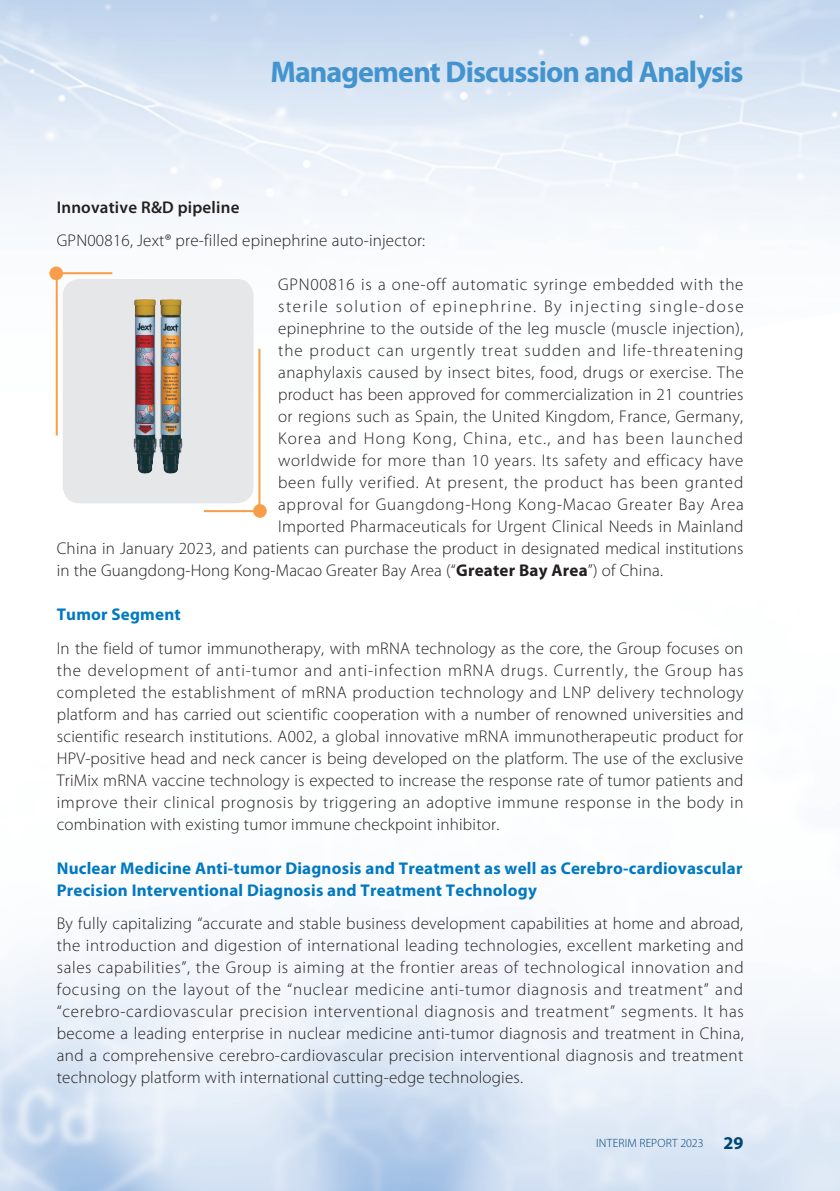
<style>
.page{position:relative;width:840px;height:1191px;background:#fff}
.page>*{position:absolute;margin:0;border:0;box-sizing:border-box;transform-origin:0 0}
.t1{font:700 30px "Myriad Pro";letter-spacing:-.03em;color:#4393cf}
._00_txt{font:300 17px/22px "Myriad Pro";letter-spacing:.025em;color:#231f20;text-align:justify}
._00_txt-2{font:300 17px "Myriad Pro";letter-spacing:.045em;color:#231f20}
._02_H2{font:700 17px/22px "Myriad Pro";letter-spacing:.01em;color:#0079c2}
._00_txt-3{font:300 17px "Myriad Pro";letter-spacing:.095em;color:#231f20}
._00_txt-4{font:300 17px "Myriad Pro";letter-spacing:.06em;color:#231f20}
._00_txt-5{font:300 17px "Myriad Pro";letter-spacing:.07em;color:#231f20}
._03_H3{font:600 17px "Myriad Pro";letter-spacing:.01em;color:#231f20}
.t2{font:300 12px "Myriad Pro";letter-spacing:.015em;color:#004574}
.s1{font-weight:700}
.s2{font-weight:700;font-size:18px}
</style>
<div class="page">
<img style="left:0;top:0;width:839px;height:1191px">
<div style="left:63px;top:279px;width:190px;height:224px;background:#e6e7e9;border-radius:17px"></div>
<img style="left:133px;top:299px;width:50px;height:175px">
<div style="left:49px;top:266px;width:14px;height:14px;background:#f89d48;border-radius:50%"></div>
<hr style="left:56px;top:273px;width:2px;height:162px;background:#f89d48">
<hr style="left:56px;top:272px;width:56px;height:2px;background:#f89d48">
<div style="left:253px;top:504px;width:13px;height:14px;background:#f89d48;border-radius:50%"></div>
<hr style="left:258px;top:349px;width:2px;height:162px;background:#f89d48">
<hr style="left:204px;top:510px;width:55px;height:2px;background:#f89d48">
<h1 class="t1" style="left:270px;top:52px;width:474px">Management Discussion and Analysis</h1>
<p class="_03_H3" style="left:57px;top:196px;width:184px">Innovative R&amp;D pipeline</p>
<p class="_00_txt" style="left:57px;top:229px;width:370px">GPN00816, Jext® pre-filled epinephrine auto-injector:</p>
<p class="_00_txt-2" style="left:278px;top:274px;width:466px">GPN00816 is a one-off automatic syringe embedded with the</p>
<p class="_00_txt-3" style="left:278px;top:296px;width:466px">sterile solution of epinephrine. By injecting single-dose</p>
<p class="_00_txt" style="left:278px;top:317px;width:466px">epinephrine to the outside of the leg muscle (muscle injection),</p>
<p class="_00_txt-4" style="left:278px;top:340px;width:466px">the product can urgently treat sudden and life-threatening</p>
<p class="_00_txt" style="left:278px;top:361px;width:466px">anaphylaxis caused by insect bites, food, drugs or exercise. The</p>
<p class="_00_txt" style="left:278px;top:383px;width:466px">product has been approved for commercialization in 21 countries</p>
<p class="_00_txt" style="left:278px;top:405px;width:466px">or regions such as Spain, the United Kingdom, France, Germany,</p>
<p class="_00_txt-5" style="left:278px;top:428px;width:466px">Korea and Hong Kong, China, etc., and has been launched</p>
<p class="_00_txt" style="left:278px;top:449px;width:466px">worldwide for more than 10 years. Its safety and efficacy have</p>
<p class="_00_txt-2" style="left:278px;top:472px;width:466px">been fully verified. At present, the product has been granted</p>
<p class="_00_txt-2" style="left:278px;top:494px;width:467px">approval for Guangdong-Hong Kong-Macao Greater Bay Area</p>
<p class="_00_txt" style="left:278px;top:515px;width:466px">Imported Pharmaceuticals for Urgent Clinical Needs in Mainland</p>
<p class="_00_txt" style="left:57px;top:537px;width:687px">China in January 2023, and patients can purchase the product in designated medical institutions</p>
<p class="_00_txt" style="left:57px;top:559px;width:607px">in the Guangdong-Hong Kong-Macao Greater Bay Area (“<span class="s1">Greater Bay Area</span>”) of China.</p>
<p class="_02_H2" style="left:57px;top:603px;width:125px">Tumor Segment</p>
<p class="_00_txt" style="left:57px;top:636px;width:688px">In the field of tumor immunotherapy, with mRNA technology as the core, the Group focuses on the development of anti-tumor and anti-infection mRNA drugs. Currently, the Group has completed the establishment of mRNA production technology and LNP delivery technology platform and has carried out scientific cooperation with a number of renowned universities and scientific research institutions. A002, a global innovative mRNA immunotherapeutic product for HPV-positive head and neck cancer is being developed on the platform. The use of the exclusive TriMix mRNA vaccine technology is expected to increase the response rate of tumor patients and improve their clinical prognosis by triggering an adoptive immune response in the body in combination with existing tumor immune checkpoint inhibitor.</p>
<p class="_02_H2" style="left:57px;top:856px;width:686px">Nuclear Medicine Anti-tumor Diagnosis and Treatment as well as Cerebro-cardiovascular<br>Precision Interventional Diagnosis and Treatment Technology</p>
<p class="_00_txt" style="left:57px;top:912px;width:688px">By fully capitalizing “accurate and stable business development capabilities at home and abroad, the introduction and digestion of international leading technologies, excellent marketing and sales capabilities”, the Group is aiming at the frontier areas of technological innovation and focusing on the layout of the “nuclear medicine anti-tumor diagnosis and treatment” and “cerebro-cardiovascular precision interventional diagnosis and treatment” segments. It has become a leading enterprise in nuclear medicine anti-tumor diagnosis and treatment in China, and a comprehensive cerebro-cardiovascular precision interventional diagnosis and treatment technology platform with international cutting-edge technologies.</p>
<p class="t2" style="left:596px;top:1135px;width:149px">INTERIM REPORT 2023 <span class="s2">29</span></p>
</div>
